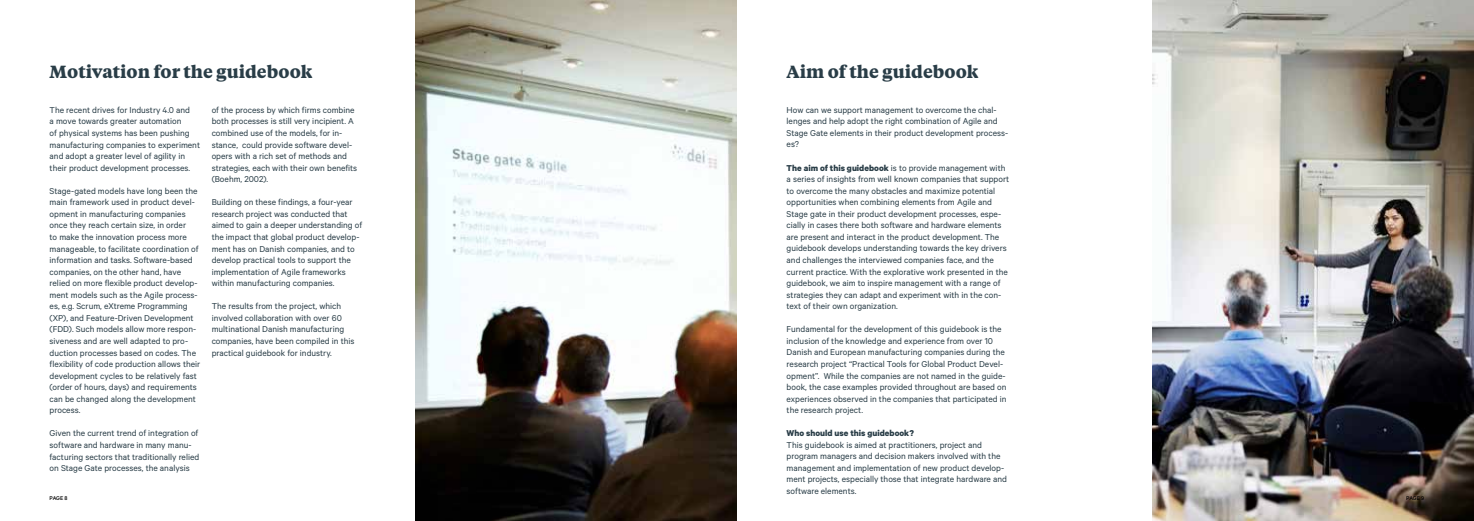
<style>
.page{position:relative;width:1474px;height:521px;background:#fff}
.page>*{position:absolute;margin:0;border:0;box-sizing:border-box;transform-origin:0 0}
.t1{font:700 17.5px "Tiempos Text";color:#293d47}
.t2{font:9.62px/11.5px "Calibre";color:#293d47}
.t3{font:700 9.62px "Calibre";color:#293d47}
.t4{font:500 6.12px "Calibre";letter-spacing:-.025em;color:#000}
.s1{font-weight:700}
</style>
<div class="page">
<img style="left:415px;top:0;width:322px;height:521px">
<img style="left:1152px;top:0;width:321px;height:521px">
<h1 class="t1" style="left:50px;top:59px;width:264px">Motivation for the guidebook</h1>
<p class="t2" style="left:50px;top:104px;width:152px">The recent drives for Industry 4.0 and<br>a move towards greater automation<br>of physical systems has been pushing manufacturing companies to experiment and adopt a greater level of agility in their product development processes.</p>
<p class="t2" style="left:50px;top:185px;width:152px">Stage-gated models have long been the main framework used in product devel&shy;opment in manufacturing companies once they reach certain size, in order<br>to make the innovation process more manageable, to facilitate coordination of information and tasks. Software-based companies, on the other hand, have relied on more flexible product develop&shy;ment models such as the Agile process&shy;es, e.g. Scrum, eXtreme Programming (XP), and Feature-Driven Development (FDD). Such models allow more respon&shy;siveness and are well adapted to pro&shy;duction processes based on codes. The flexibility of code production allows their development cycles to be relatively fast (order of hours, days) and requirements can be changed along the development process.</p>
<p class="t2" style="left:50px;top:427px;width:151px">Given the current trend of integration of software and hardware in many manu&shy;facturing sectors that traditionally relied on Stage Gate processes, the analysis</p>
<p class="t2" style="left:212px;top:104px;width:147px">of the process by which firms combine both processes is still very incipient. A combined use of the models, for in&shy;stance, could provide software devel&shy;opers with a rich set of methods and strategies, each with their own benefits (Boehm, 2002).</p>
<p class="t2" style="left:212px;top:196px;width:152px">Building on these findings, a four-year research project was conducted that aimed to gain a deeper understanding of the impact that global product develop&shy;ment has on Danish companies, and to develop practical tools to support the implementation of Agile frameworks within manufacturing companies.</p>
<p class="t2" style="left:212px;top:300px;width:144px">The results from the project, which involved collaboration with over 60 multinational Danish manufacturing companies, have been compiled in this practical guidebook for industry.</p>
<h1 class="t1" style="left:786px;top:59px;width:193px">Aim of the guidebook</h1>
<p class="t2" style="left:786px;top:104px;width:223px">How can we support management to overcome the chal&shy;lenges and help adopt the right combination of Agile and Stage Gate elements in their product development process&shy;es?</p>
<p class="t2" style="left:786px;top:161px;width:224px"><span class="s1">The aim of this guidebook</span> is to provide management with a series of insights from well known companies that support to overcome the many obstacles and maximize potential opportunities when combining elements from Agile and Stage gate in their product development processes, espe&shy;cially in cases there both software and hardware elements are present and interact in the product development. The guidebook develops understanding towards the key drivers and challenges the interviewed companies face, and the current practice. With the explorative work presented in the guidebook, we aim to inspire management with a range of strategies they can adapt and experiment with in the con&shy;text of their own organization.</p>
<p class="t2" style="left:786px;top:323px;width:221px">Fundamental for the development of this guidebook is the inclusion of the knowledge and experience from over 10<br>Danish and European manufacturing companies during the research project “Practical Tools for Global Product Devel&shy;opment”. While the companies are not named in the guide&shy;book, the case examples provided throughout are based on experiences observed in the companies that participated in the research project.</p>
<p class="t3" style="left:786px;top:427px;width:129px">Who should use this guidebook?</p>
<p class="t2" style="left:786px;top:439px;width:222px">This guidebook is aimed at practitioners, project and program managers and decision makers involved with the management and implementation of new product develop&shy;ment projects, especially those that integrate hardware and software elements.</p>
<p class="t4" style="left:50px;top:495px;width:19px">PAGE 8</p>
<p class="t4" style="left:1406px;top:495px;width:20px">PAGE 9</p>
</div>
